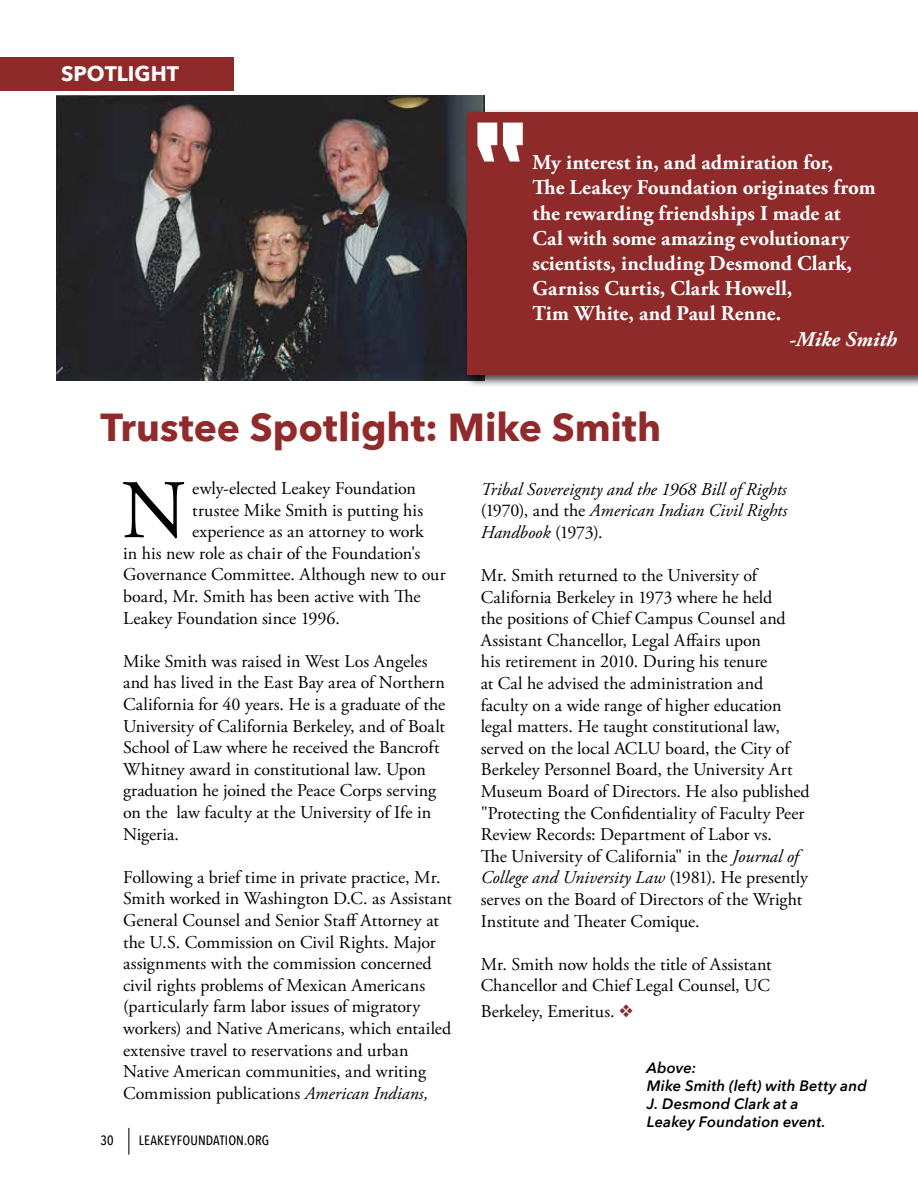
<style>
.page{position:relative;width:918px;height:1188px;background:#fff}
.page>*{position:absolute;margin:0;border:0;box-sizing:border-box;transform-origin:0 0}
.t1{font:83.1px "Adobe Garamond Pro";color:#000}
.t2{font:700 39px "Avenir Next";color:#912b2b}
.t3{font:700 21px/25.2px "Adobe Garamond Pro";letter-spacing:.005em;color:#fff}
.t4{font:italic 700 21px "Adobe Garamond Pro";letter-spacing:.01em;color:#fff}
.t5{font:700 21px "Avenir Next";color:#fff}
.t6{font:18px/21.6px "Adobe Garamond Pro";color:#000}
.t7{font:italic 18px/21.6px "Adobe Garamond Pro";color:#000;text-align:justify}
.t8{font:italic 600 15px/18px "Avenir Next";letter-spacing:.01em;color:#000}
.t9{font:500 13.5px "Avenir Next Condensed";letter-spacing:.01em;color:#000}
.s1{font-style:italic}
.s2{font-style:normal}
.s3{color:#8e2a2a}
</style>
<div class="page">
<svg style="left:128px;top:1128px;width:1px;height:27px"></svg>
<div style="left:0;top:57px;width:233px;height:34px;background:#8e2a2a"></div>
<img style="left:57px;top:96px;width:428px;height:285px">
<div style="left:464px;top:108px;width:454px;height:280px;background:#000;opacity:.75"></div>
<div style="left:467px;top:112px;width:451px;height:263px;background:#8e2a2a"></div>
<p class="t5" style="left:61px;top:55px;width:120px">SPOTLIGHT</p>
<p class="t3" style="left:533px;top:150px;width:345px">My interest in, and admiration for,<br>The Leakey Foundation originates from the rewarding friendships I made at Cal with some amazing evolutionary scientists, including Desmond Clark, Garniss Curtis, Clark Howell,<br>Tim White, and Paul Renne.</p>
<p class="t4" style="left:789px;top:327px;width:109px">-Mike Smith</p>
<h2 class="t2" style="left:100px;top:393px;width:562px">Trustee Spotlight: Mike Smith</h2>
<h1 class="t1" style="left:121px;top:461px;width:67px">N</h1>
<p class="t6" style="left:192px;top:478px;width:225px">ewly-elected Leakey Foundation</p>
<p class="t6" style="left:192px;top:500px;width:232px">trustee Mike Smith is putting his</p>
<p class="t6" style="left:192px;top:521px;width:233px">experience as an attorney to work</p>
<p class="t6" style="left:123px;top:543px;width:299px">in his new role as chair of the Foundation's</p>
<p class="t6" style="left:123px;top:564px;width:324px">Governance Committee. Although new to our</p>
<p class="t6" style="left:123px;top:586px;width:299px">board, Mr. Smith has been active with The</p>
<p class="t6" style="left:123px;top:608px;width:218px">Leakey Foundation since 1996.</p>
<p class="t6" style="left:123px;top:651px;width:324px">Mike Smith was raised in West Los Angeles and has lived in the East Bay area of Northern California for 40 years. He is a graduate of the University of California Berkeley, and of Boalt School of Law where he received the Bancroft Whitney award in constitutional law. Upon graduation he joined the Peace Corps serving on the law faculty at the University of Ife in Nigeria.</p>
<p class="t6" style="left:123px;top:867px;width:330px">Following a brief time in private practice, Mr.<br>Smith worked in Washington D.C. as Assistant General Counsel and Senior Staff Attorney at the U.S. Commission on Civil Rights. Major assignments with the commission concerned civil rights problems of Mexican Americans (particularly farm labor issues of migratory workers) and Native Americans, which entailed extensive travel to reservations and urban Native American communities, and writing Commission publications <span class="s1">American Indians,</span></p>
<p class="t9" style="left:100px;top:1132px;width:15px">30</p>
<p class="t9" style="left:139px;top:1132px;width:132px">LEAKEYFOUNDATION.ORG</p>
<p class="t7" style="left:481px;top:479px;width:308px">Tribal Sovereignty and the 1968 Bill of Rights <span class="s2">(1970), and the</span> American Indian Civil Rights Handbook <span class="s2">(1973).</span></p>
<p class="t6" style="left:481px;top:565px;width:331px">Mr. Smith returned to the University of California Berkeley in 1973 where he held<br>the positions of Chief Campus Counsel and Assistant Chancellor, Legal Affairs upon<br>his retirement in 2010. During his tenure<br>at Cal he advised the administration and faculty on a wide range of higher education legal matters. He taught constitutional law, served on the local ACLU board, the City of Berkeley Personnel Board, the University Art Museum Board of Directors. He also published "Protecting the Confidentiality of Faculty Peer Review Records: Department of Labor vs.<br>The University of California" in the <span class="s1">Journal of College and University Law</span> (1981). He presently serves on the Board of Directors of the Wright Institute and Theater Comique.</p>
<p class="t6" style="left:481px;top:954px;width:293px">Mr. Smith now holds the title of Assistant<br>Chancellor and Chief Legal Counsel, UC</p>
<p class="t6" style="left:481px;top:1001px;width:154px">Berkeley, Emeritus. <span class="s3">❖</span></p>
<p class="t8" style="left:647px;top:1059px;width:222px">Above:<br>Mike Smith (left) with Betty and<br>J. Desmond Clark at a<br>Leakey Foundation event.</p>
</div>
